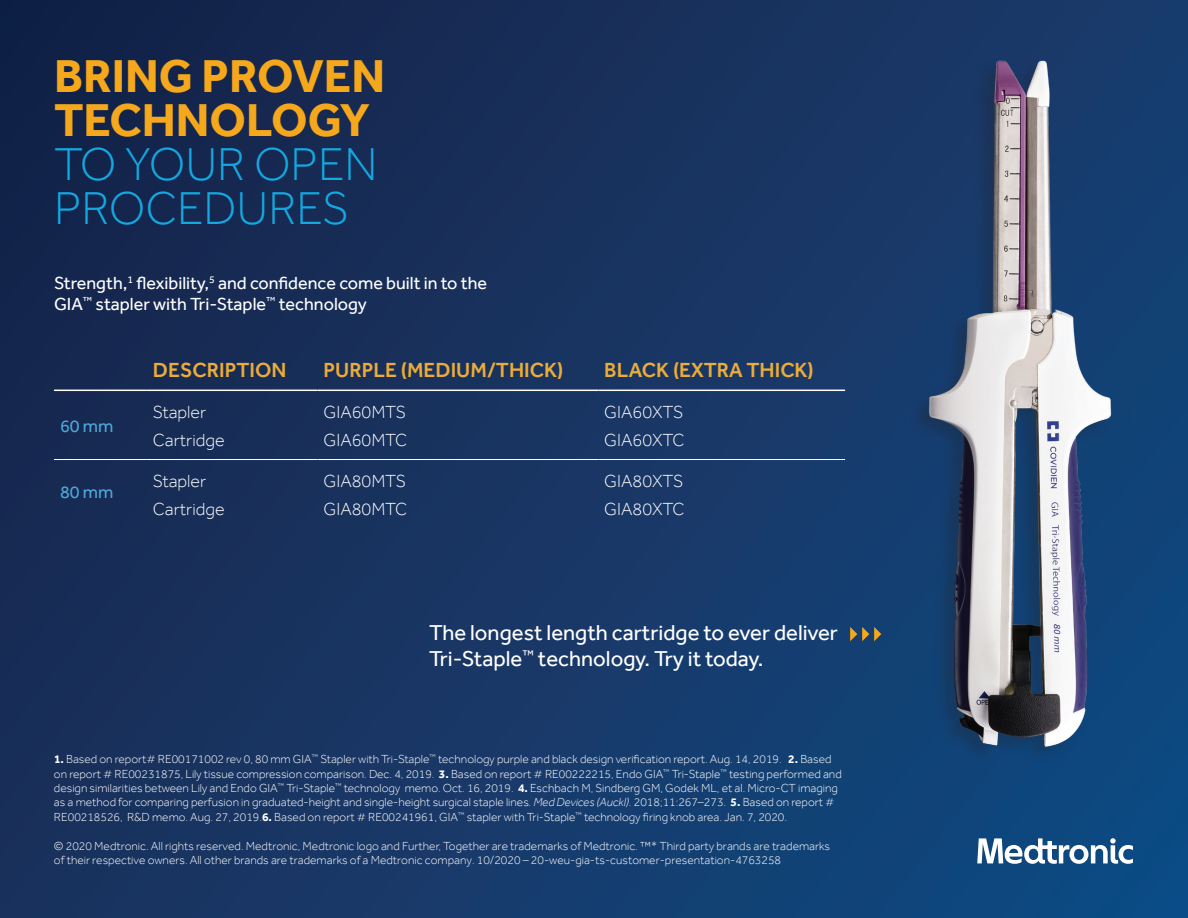
<style>
.page{position:relative;width:1188px;height:918px;background:#fff}
.page>*{position:absolute;margin:0;border:0;box-sizing:border-box;transform-origin:0 0}
.t1{font:700 47.4px/44.2px "Effra";color:#f6a81c}
.t2{font:300 47.4px/44.2px "Effra";color:#14a8e0}
.t3{font:22.2px/26.5px "Effra";color:#fff}
.t4{font:500 21px "Effra";color:#ebac39}
.t5{font:300 18px "Effra";color:#fff}
.t6{font:18px/21.6px "Effra";color:#fff}
.t7{font:18px "Effra";color:#4ea7da}
.t8{font:300 12px/14.4px "Effra";color:#fff}
.s1{font-weight:700}
.s2{font-style:italic}
</style>
<div class="page">
<div style="left:0;top:0;width:1188px;height:918px;background:linear-gradient(to right,#19274f,#12467c)"></div>
<hr style="left:54px;top:390px;width:93px;height:1px;background:#fff">
<hr style="left:147px;top:390px;width:171px;height:1px;background:#fff">
<hr style="left:318px;top:390px;width:280px;height:1px;background:#fff">
<hr style="left:598px;top:390px;width:247px;height:1px;background:#fff">
<hr style="left:54px;top:459px;width:93px;height:1px;background:#fff">
<hr style="left:147px;top:459px;width:171px;height:1px;background:#fff">
<hr style="left:318px;top:459px;width:280px;height:1px;background:#fff">
<hr style="left:598px;top:459px;width:247px;height:1px;background:#fff">
<svg style="left:977px;top:838px;width:156px;height:30px"></svg>
<img style="left:911px;top:37px;width:218px;height:746px">
<svg style="left:850px;top:627px;width:31px;height:14px"></svg>
<h1 class="t1" style="left:54px;top:53px;width:333px">BRING PROVEN<br>TECHNOLOGY</h1>
<h1 class="t2" style="left:54px;top:142px;width:325px">TO YOUR OPEN<br>PROCEDURES</h1>
<h3 class="t6" style="left:54px;top:272px;width:435px">Strength,<sup>1</sup> flexibility,<sup>5</sup> and confidence come built in to the<br>GIA<sup>™</sup> stapler with Tri-Staple<sup>™</sup> technology</h3>
<h3 class="t7" style="left:60px;top:416px;width:55px">60 mm</h3>
<h3 class="t7" style="left:60px;top:481px;width:55px">80 mm</h3>
<h3 class="t4" style="left:153px;top:357px;width:135px">DESCRIPTION</h3>
<h3 class="t4" style="left:324px;top:357px;width:241px">PURPLE (MEDIUM/THICK)</h3>
<h3 class="t4" style="left:604px;top:357px;width:211px">BLACK (EXTRA THICK)</h3>
<h3 class="t5" style="left:153px;top:402px;width:55px">Stapler</h3>
<h3 class="t5" style="left:324px;top:402px;width:84px">GIA60MTS</h3>
<h3 class="t5" style="left:604px;top:402px;width:81px">GIA60XTS</h3>
<h3 class="t5" style="left:153px;top:430px;width:73px">Cartridge</h3>
<h3 class="t5" style="left:324px;top:430px;width:85px">GIA60MTC</h3>
<h3 class="t5" style="left:604px;top:430px;width:82px">GIA60XTC</h3>
<h3 class="t5" style="left:153px;top:471px;width:55px">Stapler</h3>
<h3 class="t5" style="left:324px;top:471px;width:84px">GIA80MTS</h3>
<h3 class="t5" style="left:604px;top:471px;width:81px">GIA80XTS</h3>
<h3 class="t5" style="left:153px;top:499px;width:73px">Cartridge</h3>
<h3 class="t5" style="left:324px;top:499px;width:85px">GIA80MTC</h3>
<h3 class="t5" style="left:604px;top:499px;width:82px">GIA80XTC</h3>
<h2 class="t3" style="left:429px;top:619px;width:410px">The longest length cartridge to ever deliver<br>Tri-Staple<sup>™</sup> technology. Try it today.</h2>
<p class="t8" style="left:54px;top:752px;width:789px"><span class="s1">1.</span> Based on report# RE00171002 rev 0, 80 mm GIA<sup>™</sup> Stapler with Tri-Staple<sup>™</sup> technology purple and black design verification report. Aug. 14, 2019. <span class="s1">2.</span> Based on report # RE00231875, Lily tissue compression comparison. Dec. 4, 2019. <span class="s1">3.</span> Based on report # RE00222215, Endo GIA<sup>™</sup> Tri-Staple<sup>™</sup> testing performed and design similarities between Lily and Endo GIA<sup>™</sup> Tri-Staple<sup>™</sup> technology memo. Oct. 16, 2019. <span class="s1">4.</span> Eschbach M, Sindberg GM, Godek ML, et al. Micro-CT imaging as a method for comparing perfusion in graduated-height and single-height surgical staple lines. <span class="s2">Med Devices (Auckl).</span> 2018;11:267–273. <span class="s1">5.</span> Based on report # RE00218526, R&amp;D memo. Aug. 27, 2019.<span class="s1">6.</span> Based on report # RE00241961, GIA<sup>™</sup> stapler with Tri-Staple<sup>™</sup> technology firing knob area. Jan. 7, 2020.</p>
<p class="t8" style="left:54px;top:838px;width:778px">© 2020 Medtronic. All rights reserved. Medtronic, Medtronic logo and Further, Together are trademarks of Medtronic. ™* Third party brands are trademarks of their respective owners. All other brands are trademarks of a Medtronic company. 10/2020 – 20-weu-gia-ts-customer-presentation-4763258</p>
</div>
